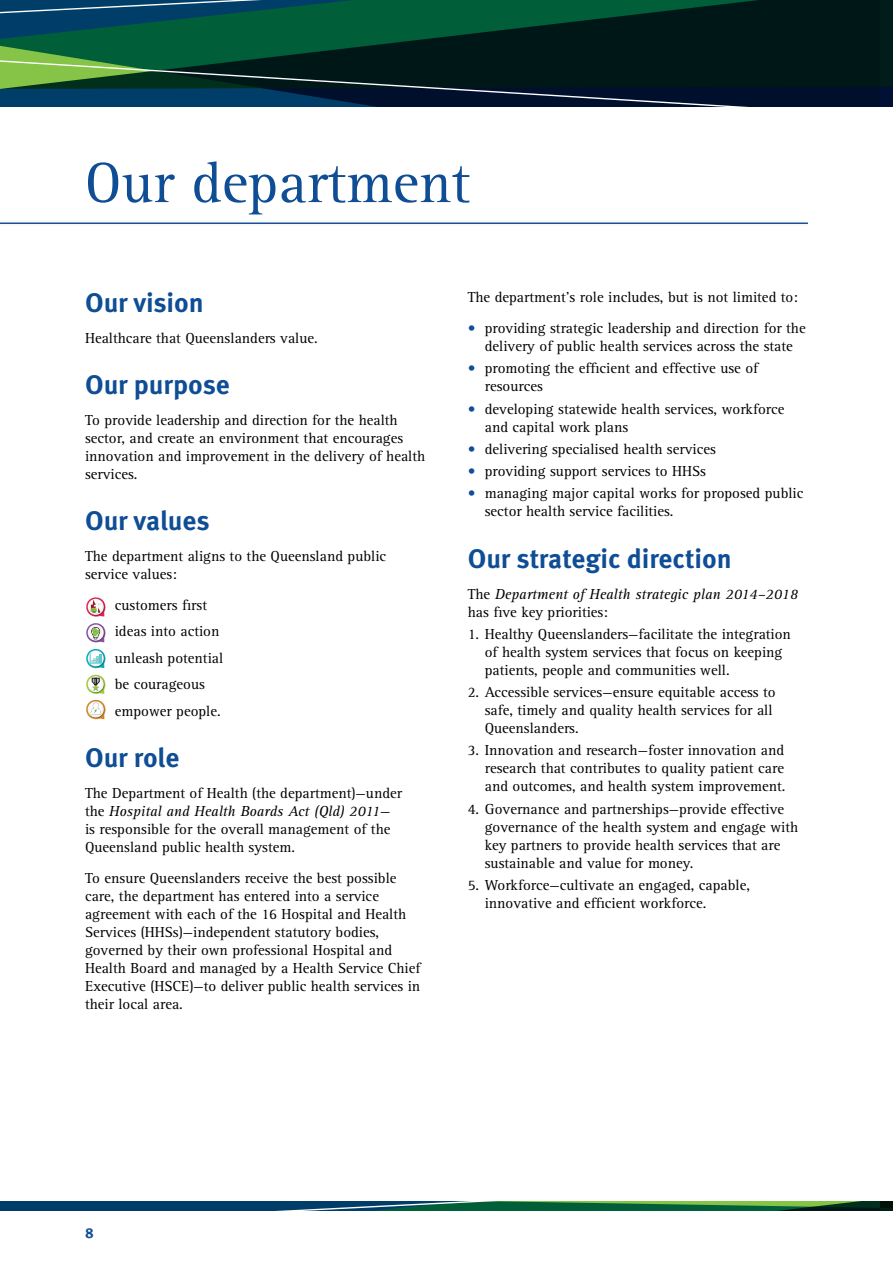
<style>
.page{position:relative;width:893px;height:1263px;background:#fff}
.page>*{position:absolute;margin:0;border:0;box-sizing:border-box;transform-origin:0 0}
.t1{font:58.65px "Rotis Serif Std";color:#0f4e95}
.t2{font:700 27px "Meta OT";color:#0f4e95}
.t3{font:15px/18px "Rotis Serif Std";color:#000}
.t4{font:italic 15px/18px "Rotis Serif Std";color:#000}
.t5{font:700 14.4px "Meta OT";color:#0f4e95}
.s1{font-style:italic}
.s2{color:#0f4e95}
.s3{font-style:normal}
</style>
<div class="page">
<svg style="left:0;top:0;width:893px;height:106px;background:#083631"></svg>
<svg style="left:0;top:1202px;width:893px;height:8px;background:#155a52"></svg>
<img style="left:86px;top:597px;width:20px;height:123px">
<hr style="left:0;top:222px;width:808px;height:2px;background:#1b5197">
<h1 class="t1" style="left:85px;top:149px;width:387px">Our department</h1>
<h2 class="t2" style="left:85px;top:286px;width:120px">Our vision</h2>
<p class="t3" style="left:85px;top:330px;width:234px">Healthcare that Queenslanders value.</p>
<h2 class="t2" style="left:85px;top:368px;width:146px">Our purpose</h2>
<p class="t3" style="left:85px;top:412px;width:342px">To provide leadership and direction for the health sector, and create an environment that encourages innovation and improvement in the delivery of health services.</p>
<h2 class="t2" style="left:85px;top:504px;width:126px">Our values</h2>
<p class="t3" style="left:85px;top:548px;width:303px">The department aligns to the Queensland public service values:</p>
<p class="t3" style="left:115px;top:592px;width:110px;line-height:26.5px">customers first ideas into action unleash potential be courageous empower people.</p>
<h2 class="t2" style="left:85px;top:741px;width:96px">Our role</h2>
<p class="t3" style="left:85px;top:784px;width:319px">The Department of Health (the department)—under the <span class="s1">Hospital and Health Boards Act (Qld) 2011</span>— is responsible for the overall management of the Queensland public health system.</p>
<p class="t3" style="left:85px;top:869px;width:337px">To ensure Queenslanders receive the best possible care, the department has entered into a service agreement with each of the 16 Hospital and Health Services (HHSs)—independent statutory bodies, governed by their own professional Hospital and Health Board and managed by a Health Service Chief Executive (HSCE)—to deliver public health services in their local area.</p>
<p class="t3" style="left:468px;top:289px;width:332px">The department’s role includes, but is not limited to:</p>
<p class="t3" style="left:468px;top:320px;width:339px;text-align:center"><span class="s2">•</span> providing strategic leadership and direction for the delivery of public health services across the state</p>
<p class="t3" style="left:485px;top:360px;width:275px;text-indent:-17px"><span class="s2">•</span> promoting the efficient and effective use of resources</p>
<p class="t3" style="left:485px;top:400px;width:301px;text-indent:-17px"><span class="s2">•</span> developing statewide health services, workforce and capital work plans</p>
<p class="t3" style="left:468px;top:440px;width:250px"><span class="s2">•</span> delivering specialised health services</p>
<p class="t3" style="left:468px;top:463px;width:240px"><span class="s2">•</span> providing support services to HHSs</p>
<p class="t3" style="left:485px;top:485px;width:320px;text-indent:-17px"><span class="s2">•</span> managing major capital works for proposed public sector health service facilities.</p>
<h2 class="t2" style="left:468px;top:541px;width:266px">Our strategic direction</h2>
<p class="t4" style="left:468px;top:585px;width:332px"><span class="s3">The</span> Department of Health strategic plan 2014–2018 <span class="s3">has five key priorities:</span></p>
<p class="t3" style="left:485px;top:625px;width:308px;text-indent:-17px">1. Healthy Queenslanders—facilitate the integration of health system services that focus on keeping patients, people and communities well.</p>
<p class="t3" style="left:485px;top:683px;width:292px;text-indent:-17px">2. Accessible services—ensure equitable access to safe, timely and quality health services for all<br>Queenslanders.</p>
<p class="t3" style="left:485px;top:742px;width:302px;text-align:justify;text-indent:-17px">3. Innovation and research—foster innovation and research that contributes to quality patient care and outcomes, and health system improvement.</p>
<p class="t3" style="left:485px;top:800px;width:315px;text-indent:-17px">4. Governance and partnerships—provide effective governance of the health system and engage with key partners to provide health services that are sustainable and value for money.</p>
<p class="t3" style="left:485px;top:876px;width:267px;text-indent:-17px">5. Workforce—cultivate an engaged, capable, innovative and efficient workforce.</p>
<p class="t5" style="left:85px;top:1223px;width:10px">8</p>
</div>
